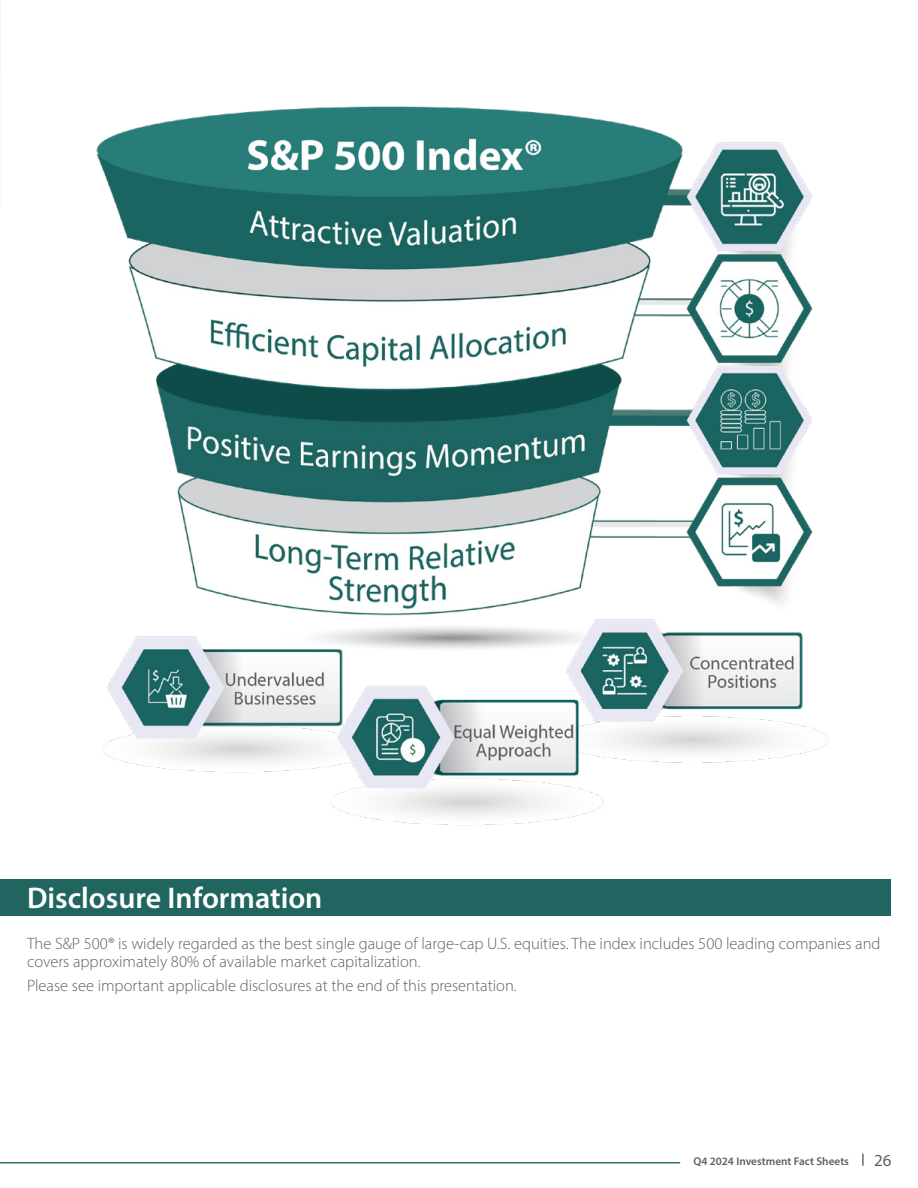
<style>
.page{position:relative;width:918px;height:1188px;background:#fff}
.page>*{position:absolute;margin:0;border:0;box-sizing:border-box;transform-origin:0 0}
.t1{font:600 30px "Myriad Pro";color:#fff}
.t2{font:16.95px "Myriad Pro";color:#5f6062}
.t3{font:300 16.5px/18px "Myriad Pro";color:#5f6062}
.t4{font:600 11.25px "Myriad Pro";color:#5f6062}
</style>
<div class="page">
<svg style="left:862px;top:1154px;width:2px;height:12px"></svg>
<div style="left:0;top:879px;width:891px;height:37px;background:#216561"></div>
<hr style="left:0;top:1162px;width:680px;height:1px;background:#216561">
<img style="left:96px;top:106px;width:733px;height:720px">
<h1 class="t1" style="left:27px;top:879px;width:297px">Disclosure Information</h1>
<p class="t3" style="left:27px;top:934px;width:855px">The S&amp;P 500® is widely regarded as the best single gauge of large-cap U.S. equities. The index includes 500 leading companies and covers approximately 80% of available market capitalization.</p>
<p class="t3" style="left:27px;top:977px;width:491px">Please see important applicable disclosures at the end of this presentation.</p>
<p class="t4" style="left:693px;top:1154px;width:157px">Q4 2024 Investment Fact Sheets</p>
<p class="t2" style="left:874px;top:1150px;width:19px">26</p>
</div>
